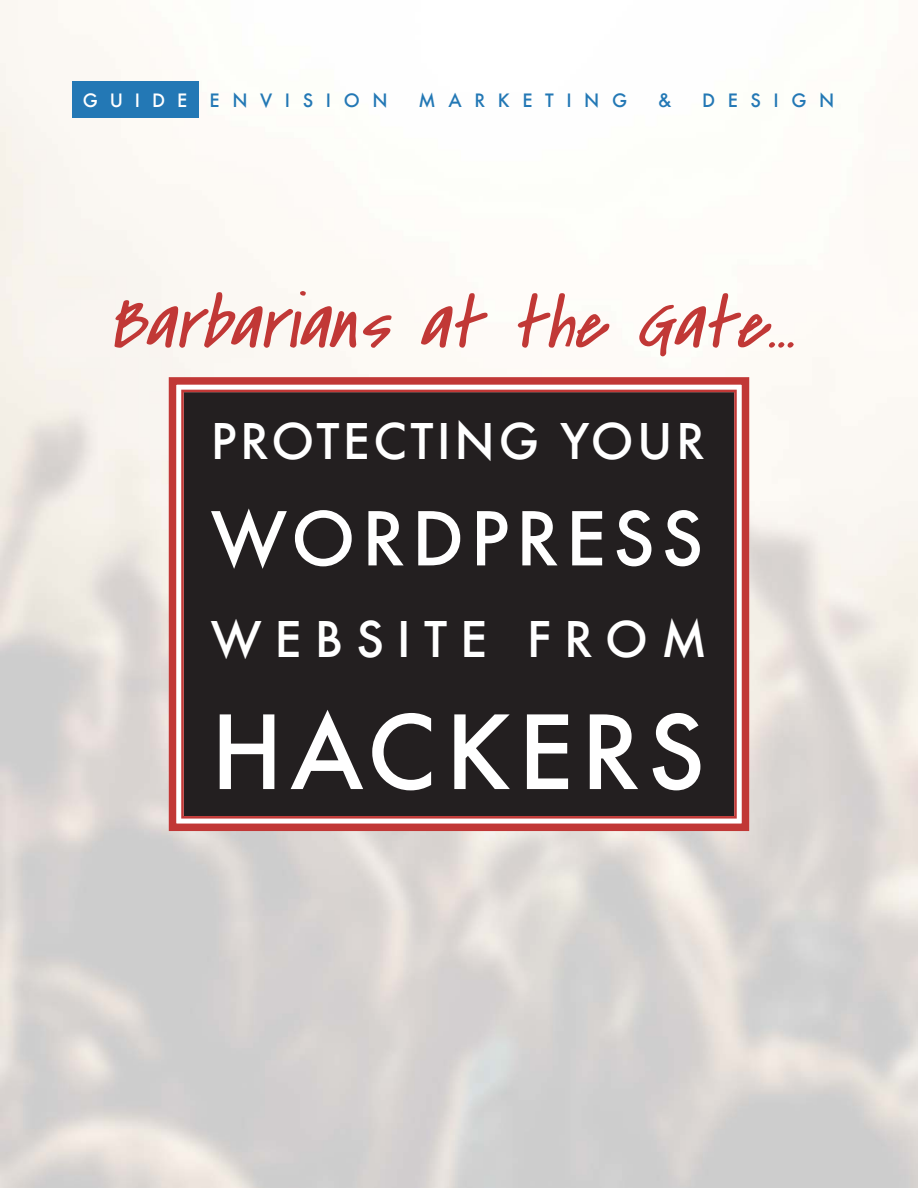
<style>
.page{position:relative;width:918px;height:1188px;background:#fff}
.page>*{position:absolute;margin:0;border:0;box-sizing:border-box;transform-origin:0 0}
.t1{font:500 99px "Futura";letter-spacing:.07em;color:#fff}
.t2{font:italic 73.8px "Covered By Your Grace";color:#c13836}
.t3{font:500 72px "Futura";letter-spacing:.09em;color:#fff}
.t4{font:500 48px "Futura";letter-spacing:.07em;color:#fff}
.t5{font:500 48px "Futura";letter-spacing:.27em;color:#fff}
.t6{font:500 18px "Futura";letter-spacing:.7em;color:#2378b5}
.t7{font:500 18px "Futura";letter-spacing:.66em;color:#fff}
</style>
<div class="page">
<img style="left:0;top:0;width:918px;height:1188px">
<svg style="left:165px;top:373px;width:588px;height:462px"></svg>
<div style="left:181px;top:390px;width:556px;height:429px;border:3px solid #c13836"></div>
<div style="left:72px;top:81px;width:126px;height:36px;background:#2378b5"></div>
<p class="t7" style="left:83px;top:88px;width:106px">GUIDE</p>
<p class="t6" style="left:210px;top:88px;width:180px">ENVISION</p>
<p class="t6" style="left:419px;top:88px;width:210px">MARKETING</p>
<p class="t6" style="left:658px;top:88px;width:15px">&amp;</p>
<p class="t6" style="left:702px;top:88px;width:134px">DESIGN</p>
<p class="t2" style="left:106px;top:274px;width:717px">BarbariansattheGate…</p>
<p class="t4" style="left:211px;top:408px;width:496px">PROTECTING YOUR</p>
<p class="t3" style="left:211px;top:489px;width:494px">WORDPRESS</p>
<p class="t5" style="left:211px;top:606px;width:498px">WEBSITE FROM</p>
<p class="t1" style="left:211px;top:684px;width:496px">HACKERS</p>
</div>
